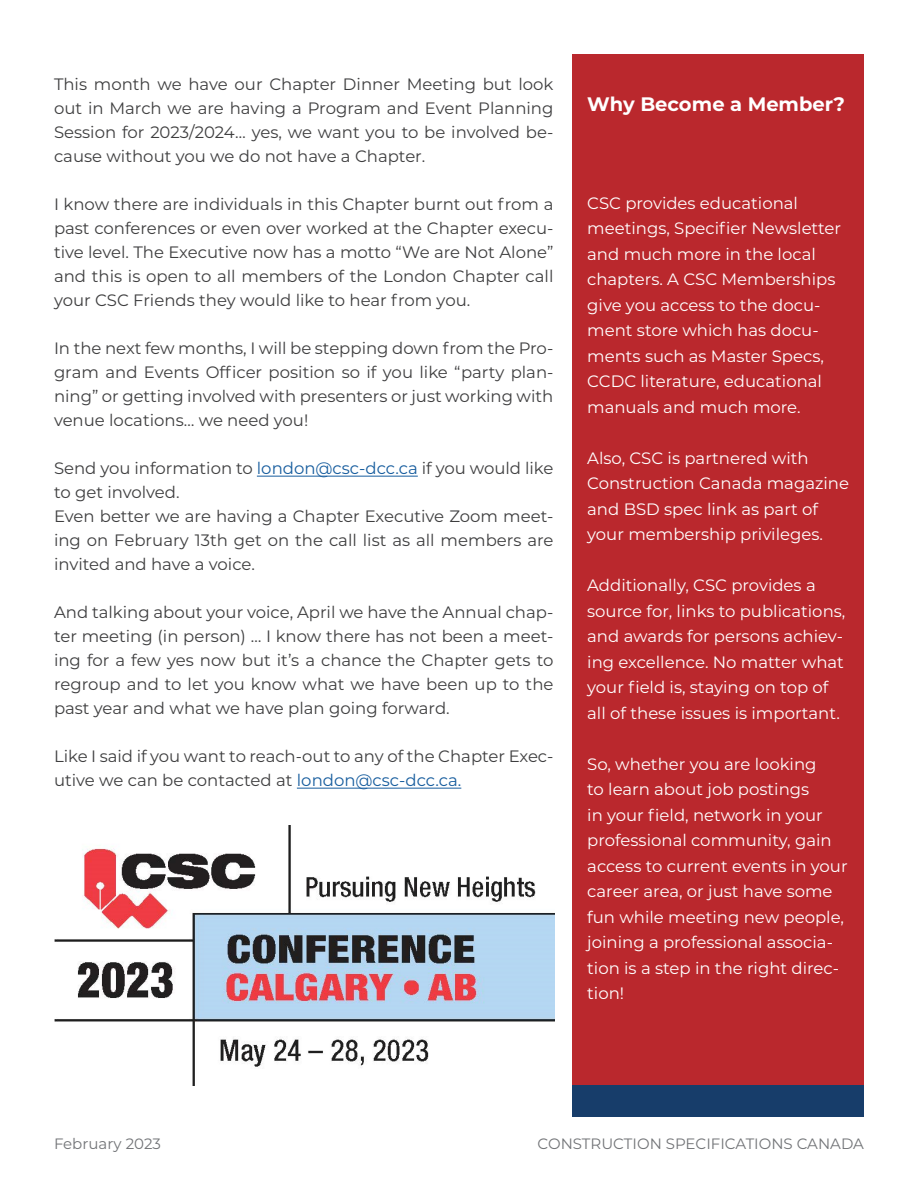
<style>
.page{position:relative;width:918px;height:1188px;background:#fff}
.page>*{position:absolute;margin:0;border:0;box-sizing:border-box;transform-origin:0 0}
.t1{font:700 19.5px "Montserrat";color:#fff}
.t2{font:16.5px/24px "Montserrat";color:#3e3e3f;text-align:justify}
.t3{font:16.5px/25.5px "Montserrat";color:#fff}
.t4{font:15px "Montserrat";color:#727477}
.s1{color:#175d9e}
</style>
<div class="page">
<hr style="left:257px;top:476px;width:161px;height:1px;background:#175d9e">
<hr style="left:297px;top:788px;width:164px;height:1px;background:#175d9e">
<div style="left:572px;top:54px;width:292px;height:1031px;background:#ba282d"></div>
<img style="left:54px;top:825px;width:501px;height:260px">
<div style="left:572px;top:1085px;width:292px;height:32px;background:#173d6a"></div>
<p class="t2" style="left:54px;top:72px;width:501px">This month we have our Chapter Dinner Meeting but look out in March we are having a Program and Event Planning Session for 2023/2024… yes, we want you to be involved be&shy;cause without you we do not have a Chapter.</p>
<p class="t2" style="left:54px;top:192px;width:501px">I know there are individuals in this Chapter burnt out from a past conferences or even over worked at the Chapter execu&shy;tive level. The Executive now has a motto “We are Not Alone” and this is open to all members of the London Chapter call your CSC Friends they would like to hear from you.</p>
<p class="t2" style="left:54px;top:336px;width:501px">In the next few months, I will be stepping down from the Pro&shy;gram and Events Officer position so if you like “party plan&shy;ning” or getting involved with presenters or just working with venue locations… we need you!</p>
<p class="t2" style="left:54px;top:456px;width:501px">Send you information to <span class="s1">london@csc-dcc.ca</span> if you would like to get involved.</p>
<p class="t2" style="left:54px;top:504px;width:501px">Even better we are having a Chapter Executive Zoom meet&shy;ing on February 13th get on the call list as all members are invited and have a voice.</p>
<p class="t2" style="left:54px;top:600px;width:501px">And talking about your voice, April we have the Annual chap&shy;ter meeting (in person) … I know there has not been a meet&shy;ing for a few yes now but it’s a chance the Chapter gets to regroup and to let you know what we have been up to the past year and what we have plan going forward.</p>
<p class="t2" style="left:54px;top:744px;width:501px">Like I said if you want to reach-out to any of the Chapter Exec&shy;utive we can be contacted at <span class="s1">london@csc-dcc.ca.</span></p>
<p class="t1" style="left:587px;top:90px;width:259px">Why Become a Member?</p>
<p class="t3" style="left:587px;top:190px;width:255px">CSC provides educational meetings, Specifier Newsletter and much more in the local chapters. A CSC Memberships give you access to the docu&shy;ment store which has docu&shy;ments such as Master Specs,<br>CCDC literature, educational manuals and much more.</p>
<p class="t3" style="left:587px;top:445px;width:263px">Also, CSC is partnered with<br>Construction Canada magazine and BSD spec link as part of your membership privileges.</p>
<p class="t3" style="left:587px;top:572px;width:260px">Additionally, CSC provides a source for, links to publications, and awards for persons achiev&shy;ing excellence. No matter what your field is, staying on top of all of these issues is important.</p>
<p class="t3" style="left:587px;top:751px;width:262px">So, whether you are looking<br>to learn about job postings<br>in your field, network in your professional community, gain access to current events in your career area, or just have some fun while meeting new people, joining a professional associa&shy;tion is a step in the right direc&shy;tion!</p>
<p class="t4" style="left:54px;top:1133px;width:109px">February 2023</p>
<p class="t4" style="left:538px;top:1133px;width:328px">CONSTRUCTION SPECIFICATIONS CANADA</p>
</div>
